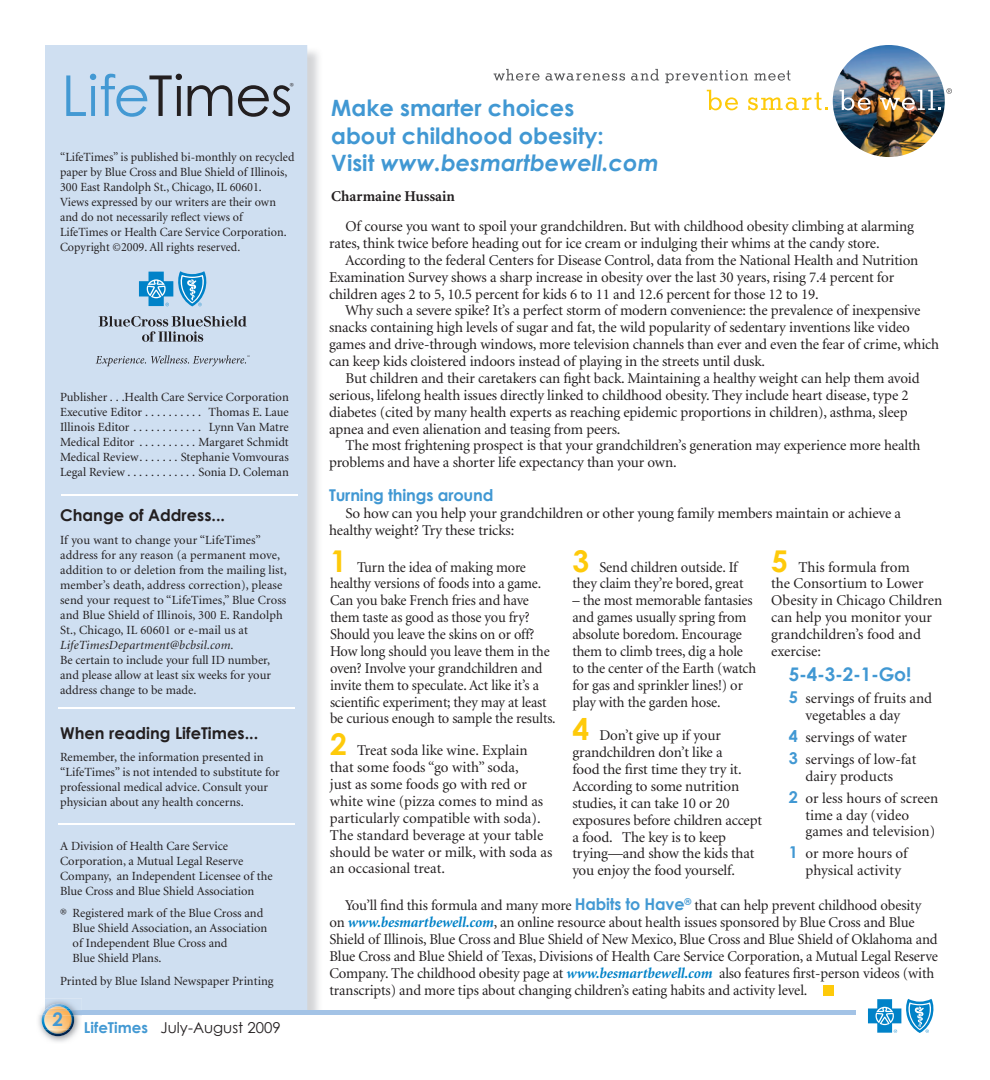
<style>
.page{position:relative;width:990px;height:1080px;background:#fff}
.page>*{position:absolute;margin:0;border:0;box-sizing:border-box;transform-origin:0 0}
.t1{font:56.38px "Century Gothic";letter-spacing:-.02em;color:#231f20}
.t2{font:700 22.5px/27.5px "Century Gothic";color:#4198d3}
.t3{font:700 18.75px "Century Gothic";color:#4198d3}
.t4{font:700 18.75px "Century Gothic";color:#4399d3}
.t5{font:700 16.25px "Century Gothic";color:#231f20}
.t6{font:700 16.25px "Century Gothic";letter-spacing:-.01em;color:#4198d3}
.t7{font:15px/16.9px "Minion";letter-spacing:-.01em;color:#231f20}
.t8{font:15px/16.9px "Minion";letter-spacing:-.01em;color:#231f20;scale:.96 1}
.t9{font:15px "Century Gothic";color:#231f20}
.t10{font:700 15px "Minion";color:#231f20}
.t11{font:12.5px/15px "Minion";color:#231f20}
.t12{font:italic 12.5px "Minion";letter-spacing:.01em;color:#231f20}
.t13{font:7.62px "Minion";color:#231f20}
.s1{color:#4399d3}
.s2{font-weight:700;color:#4399d3}
.s3{font-style:italic}
.s4{font-family:"Century Gothic";font-weight:700;font-size:30px;color:#feca0a}
.s5{font-family:"Century Gothic";font-weight:700;font-size:16.25px;color:#4198d3}
.s6{font-family:"Century Gothic";font-weight:700;font-size:16.25px;color:#4399d3}
.s7{font-weight:700;font-style:italic;color:#0082c8}
</style>
<div class="page">
<div style="left:45px;top:45px;width:262px;height:965px;background:#cfdff1"></div>
<svg style="left:96px;top:355px;width:154px;height:11px;background:#b4c1d0"></svg>
<svg style="left:99px;top:316px;width:148px;height:26px;background:#abb7c6"></svg>
<svg style="left:139px;top:271px;width:68px;height:35px;background:#6ab3dd"></svg>
<div style="left:45px;top:1010px;width:810px;height:5px;background:#a3c3e6"></div>
<img style="left:40px;top:1007px;width:5px;height:8px">
<img style="left:45px;top:998px;width:37px;height:11px">
<img style="left:38px;top:1015px;width:44px;height:27px">
<img style="left:44px;top:1015px;width:28px;height:21px">
<img style="left:46px;top:1004px;width:24px;height:5px">
<img style="left:68px;top:1015px;width:6px;height:15px">
<img style="left:42px;top:1015px;width:6px;height:15px">
<svg style="left:43px;top:1009px;width:39px;height:6px"></svg>
<svg style="left:868px;top:999px;width:65px;height:34px"></svg>
<img style="left:833px;top:45px;width:112px;height:112px;border-radius:50%">
<svg style="left:707px;top:90px;width:31px;height:20px"></svg>
<svg style="left:748px;top:92px;width:79px;height:18px"></svg>
<svg style="left:840px;top:90px;width:31px;height:20px"></svg>
<svg style="left:494px;top:69px;width:131px;height:12px"></svg>
<svg style="left:631px;top:69px;width:28px;height:12px"></svg>
<svg style="left:665px;top:70px;width:83px;height:13px"></svg>
<svg style="left:754px;top:70px;width:37px;height:11px"></svg>
<img style="left:880px;top:88px;width:72px;height:22px">
<hr style="left:61px;top:494px;width:237px;height:2px;background:#fff">
<hr style="left:59px;top:707px;width:236px;height:2px;background:#fff">
<hr style="left:59px;top:823px;width:236px;height:2px;background:#fff">
<div style="left:823px;top:986px;width:10px;height:10px;background:#feca0a"></div>
<h1 class="t1" style="left:61px;top:59px;width:233px"><span class="s1">Life</span>Times</h1>
<p class="t13" style="left:290px;top:83px;width:6px">®</p>
<p class="t11" style="left:60px;top:151px;width:236px">“LifeTimes” is published bi-monthly on recycled paper by Blue Cross and Blue Shield of Illinois, 300 East Randolph St., Chicago, IL 60601.<br>Views expressed by our writers are their own and do not necessarily reflect views of<br>LifeTimes or Health Care Service Corporation.<br>Copyright ©2009. All rights reserved.</p>
<p class="t11" style="left:60px;top:391px;width:230px;text-align:justify">Publisher . . .Health Care Service Corporation Executive Editor . . . . . . . . . . Thomas E. Laue Illinois Editor . . . . . . . . . . . . Lynn Van Matre Medical Editor . . . . . . . . . . Margaret Schmidt Medical Review. . . . . . . Stephanie Vomvouras Legal Review . . . . . . . . . . . . Sonia D. Coleman</p>
<p class="t5" style="left:60px;top:505px;width:167px">Change of Address...</p>
<p class="t11" style="left:60px;top:533px;width:228px">If you want to change your “LifeTimes” address for any reason (a permanent move, addition to or deletion from the mailing list, member’s death, address correction), please send your request to “LifeTimes,” Blue Cross and Blue Shield of Illinois, 300 E. Randolph St., Chicago, IL 60601 or e-mail us at</p>
<p class="t12" style="left:60px;top:640px;width:175px">LifeTimesDepartment@bcbsil.com.</p>
<p class="t11" style="left:60px;top:653px;width:212px;text-align:justify">Be certain to include your full ID number, and please allow at least six weeks for your address change to be made.</p>
<p class="t5" style="left:60px;top:722px;width:200px">When reading LifeTimes...</p>
<p class="t11" style="left:60px;top:751px;width:221px">Remember, the information presented in “LifeTimes” is not intended to substitute for professional medical advice. Consult your physician about any health concerns.</p>
<p class="t11" style="left:60px;top:839px;width:214px">A Division of Health Care Service Corporation, a Mutual Legal Reserve Company, an Independent Licensee of the Blue Cross and Blue Shield Association</p>
<p class="t11" style="left:73px;top:907px;width:196px;text-indent:-12px">® Registered mark of the Blue Cross and<br>Blue Shield Association, an Association of Independent Blue Cross and<br>Blue Shield Plans.</p>
<p class="t11" style="left:60px;top:974px;width:215px">Printed by Blue Island Newspaper Printing</p>
<p class="t9" style="left:84px;top:1017px;width:198px"><span class="s2">LifeTimes</span> July-August 2009</p>
<p class="t4" style="left:53px;top:1008px;width:12px">2</p>
<h2 class="t2" style="left:331px;top:94px;width:329px">Make smarter choices<br>about childhood obesity:<br>Visit <span class="s3">www.besmartbewell.com</span></h2>
<p class="t10" style="left:331px;top:191px;width:125px">Charmaine Hussain</p>
<p class="t7" style="left:329px;top:219px;width:586px;text-indent:17px">Of course you want to spoil your grandchildren. But with childhood obesity climbing at alarming rates, think twice before heading out for ice cream or indulging their whims at the candy store.</p>
<p class="t7" style="left:329px;top:253px;width:591px;text-indent:16px">According to the federal Centers for Disease Control, data from the National Health and Nutrition<br>Examination Survey shows a sharp increase in obesity over the last 30 years, rising 7.4 percent for children ages 2 to 5, 10.5 percent for kids 6 to 11 and 12.6 percent for those 12 to 19.</p>
<p class="t7" style="left:329px;top:303px;width:612px;text-indent:16px">Why such a severe spike? It’s a perfect storm of modern convenience: the prevalence of inexpensive snacks containing high levels of sugar and fat, the wild popularity of sedentary inventions like video games and drive-through windows, more television channels than ever and even the fear of crime, which can keep kids cloistered indoors instead of playing in the streets until dusk.</p>
<p class="t7" style="left:329px;top:371px;width:592px;text-indent:17px">But children and their caretakers can fight back. Maintaining a healthy weight can help them avoid serious, lifelong health issues directly linked to childhood obesity. They include heart disease, type 2 diabetes (cited by many health experts as reaching epidemic proportions in children), asthma, sleep apnea and even alienation and teasing from peers.</p>
<p class="t7" style="left:329px;top:438px;width:593px;text-indent:17px">The most frightening prospect is that your grandchildren’s generation may experience more health problems and have a shorter life expectancy than your own.</p>
<p class="t6" style="left:329px;top:485px;width:166px">Turning things around</p>
<p class="t7" style="left:329px;top:506px;width:574px;text-indent:17px">So how can you help your grandchildren or other young family members maintain or achieve a healthy weight? Try these tricks:</p>
<p class="t7" style="left:572px;top:560px;width:173px"><span class="s4">3</span> Send children outside. If they claim they’re bored, great</p>
<p class="t7" style="left:572px;top:593px;width:185px">– the most memorable fantasies and games usually spring from absolute boredom. Encourage them to climb trees, dig a hole to the center of the Earth (watch for gas and sprinkler lines!) or play with the garden hose.</p>
<p class="t7" style="left:572px;top:728px;width:191px"><span class="s4">4</span> Don’t give up if your grandchildren don’t like a<br>food the first time they try it.<br>According to some nutrition studies, it can take 10 or 20 exposures before children accept a food. The key is to keep trying—and show the kids that you enjoy the food yourself.</p>
<p class="t7" style="left:771px;top:560px;width:172px"><span class="s4">5</span> This formula from<br>the Consortium to Lower<br>Obesity in Chicago Children can help you monitor your grandchildren’s food and exercise:</p>
<p class="t3" style="left:789px;top:662px;width:124px">5-4-3-2-1-Go!</p>
<p class="t7" style="left:806px;top:692px;width:128px;text-indent:-17px"><span class="s5">5</span> servings of fruits and vegetables a day</p>
<p class="t7" style="left:789px;top:728px;width:129px;line-height:22.2px"><span class="s5">4</span> servings of water<br><span class="s5">3</span> servings of low-fat</p>
<p class="t7" style="left:789px;top:766px;width:151px;line-height:22.1px;text-indent:17px">dairy products<br><span class="s5">2</span> or less hours of screen</p>
<p class="t7" style="left:806px;top:808px;width:131px">time a day (video games and television)</p>
<p class="t7" style="left:806px;top:847px;width:104px;text-indent:-17px"><span class="s5">1</span> or more hours of physical activity</p>
<p class="t7" style="left:329px;top:898px;width:610px;text-indent:16px">You’ll find this formula and many more <span class="s6">Habits to Have</span><sup>®</sup> that can help prevent childhood obesity on <span class="s7">www.besmartbewell.com</span>, an online resource about health issues sponsored by Blue Cross and Blue Shield of Illinois, Blue Cross and Blue Shield of New Mexico, Blue Cross and Blue Shield of Oklahoma and Blue Cross and Blue Shield of Texas, Divisions of Health Care Service Corporation, a Mutual Legal Reserve Company. The childhood obesity page at <span class="s7">www.besmartbewell.com</span> also features first-person videos (with transcripts) and more tips about changing children’s eating habits and activity level.</p>
<p class="t8" style="left:330px;top:560px;width:237px"><span class="s4">1</span> Turn the idea of making more healthy versions of foods into a game.<br>Can you bake French fries and have them taste as good as those you fry?<br>Should you leave the skins on or off?<br>How long should you leave them in the oven? Involve your grandchildren and invite them to speculate. Act like it’s a scientific experiment; they may at least be curious enough to sample the results.</p>
<p class="t7" style="left:330px;top:743px;width:224px"><span class="s4">2</span> Treat soda like wine. Explain that some foods “go with” soda,<br>just as some foods go with red or white wine (pizza comes to mind as particularly compatible with soda).<br>The standard beverage at your table should be water or milk, with soda as an occasional treat.</p>
</div>
